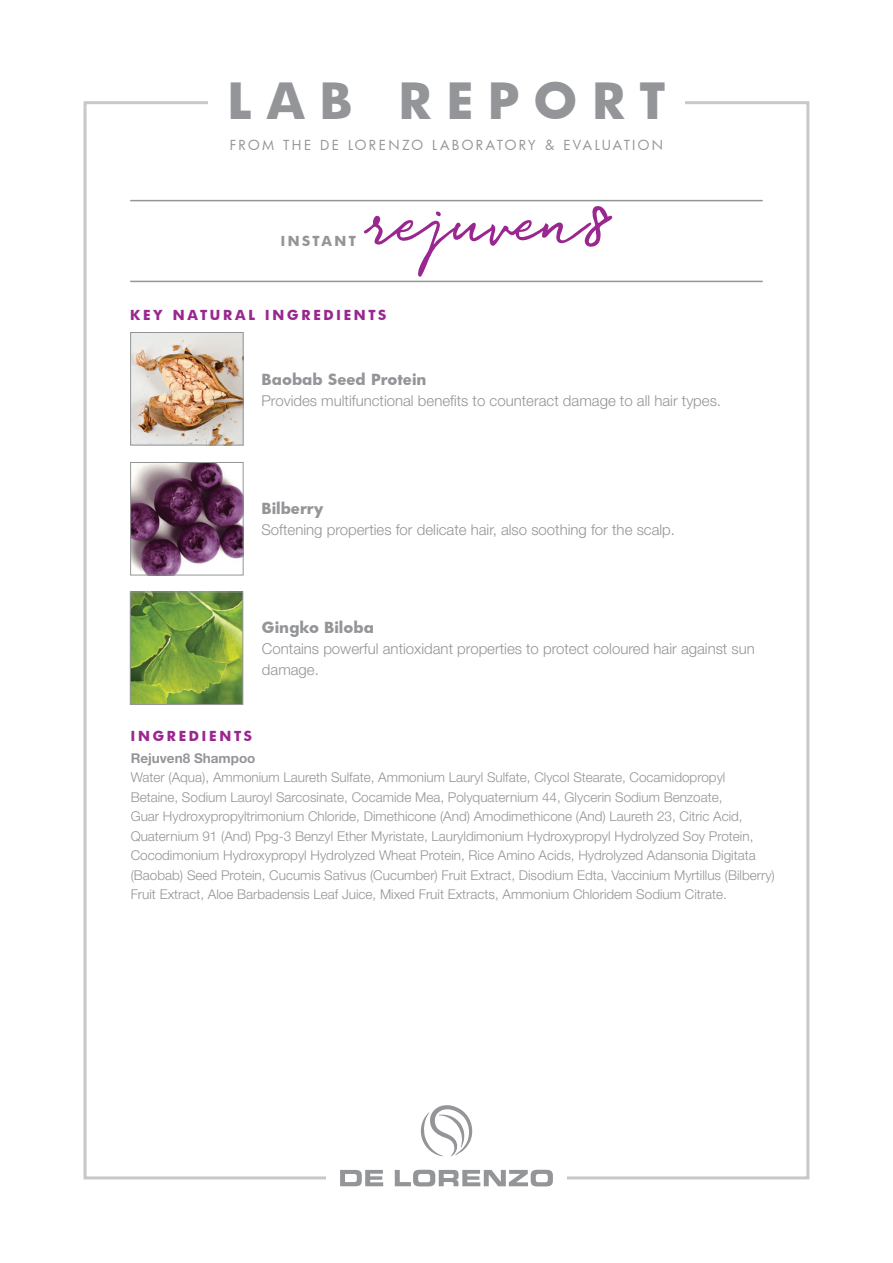
<style>
.page{position:relative;width:893px;height:1263px;background:#fff}
.page>*{position:absolute;margin:0;border:0;box-sizing:border-box;transform-origin:0 0}
.t1{font:700 48.75px "Futura";letter-spacing:.3em;color:#939598}
.t2{font:300 15px/21px "Helvetica Neue LT Std";color:#939598}
.t3{font:700 15px "Futura";color:#939598}
.t4{font:300 13.5px/19.5px "Helvetica Neue LT Std";color:#939598}
.t5{font:13.5px "Futura";letter-spacing:.18em;color:#939598}
.t6{font:700 13.5px "Futura";letter-spacing:.2em;color:#99278f}
.t7{font:700 13.5px "Helvetica Neue LT Std";color:#939598}
.t8{font:700 13.5px "Futura";letter-spacing:.18em;color:#939598}
</style>
<div class="page">
<svg style="left:340px;top:1170px;width:43px;height:16px"></svg>
<svg style="left:395px;top:1170px;width:158px;height:16px"></svg>
<svg style="left:420px;top:1105px;width:53px;height:51px"></svg>
<hr style="left:130px;top:200px;width:633px;height:1px;background:#939598">
<hr style="left:130px;top:281px;width:633px;height:1px;background:#939598">
<img style="left:132px;top:334px;width:109px;height:109px">
<div style="left:130px;top:332px;width:113px;height:113px;border:1px solid #939598"></div>
<img style="left:132px;top:464px;width:109px;height:109px">
<div style="left:130px;top:462px;width:113px;height:113px;border:1px solid #939598"></div>
<img style="left:132px;top:594px;width:109px;height:109px">
<div style="left:130px;top:592px;width:113px;height:113px;border:1px solid #939598"></div>
<svg style="left:364px;top:206px;width:249px;height:71px"></svg>
<h1 class="t1" style="left:227px;top:66px;width:440px">LAB REPORT</h1>
<p class="t5" style="left:230px;top:136px;width:435px">FROM THE DE LORENZO LABORATORY &amp; EVALUATION</p>
<p class="t8" style="left:281px;top:232px;width:77px">INSTANT</p>
<p class="t6" style="left:130px;top:306px;width:258px">KEY NATURAL INGREDIENTS</p>
<p class="t3" style="left:261px;top:369px;width:167px">Baobab Seed Protein</p>
<p class="t2" style="left:261px;top:390px;width:461px">Provides multifunctional benefits to counteract damage to all hair types.</p>
<p class="t3" style="left:261px;top:498px;width:64px">Bilberry</p>
<p class="t2" style="left:261px;top:519px;width:415px">Softening properties for delicate hair, also soothing for the scalp.</p>
<p class="t3" style="left:262px;top:616px;width:114px">Gingko Biloba</p>
<p class="t2" style="left:262px;top:637px;width:494px">Contains powerful antioxidant properties to protect coloured hair against sun damage.</p>
<p class="t6" style="left:131px;top:726px;width:123px">INGREDIENTS</p>
<p class="t7" style="left:131px;top:750px;width:126px">Rejuven8 Shampoo</p>
<p class="t4" style="left:131px;top:767px;width:646px">Water (Aqua), Ammonium Laureth Sulfate, Ammonium Lauryl Sulfate, Clycol Stearate, Cocamidopropyl Betaine, Sodium Lauroyl Sarcosinate, Cocamide Mea, Polyquaternium 44, Glycerin Sodium Benzoate,<br>Guar Hydroxypropyltrimonium Chloride, Dimethicone (And) Amodimethicone (And) Laureth 23, Citric Acid, Quaternium 91 (And) Ppg-3 Benzyl Ether Myristate, Lauryldimonium Hydroxypropyl Hydrolyzed Soy Protein, Cocodimonium Hydroxypropyl Hydrolyzed Wheat Protein, Rice Amino Acids, Hydrolyzed Adansonia Digitata (Baobab) Seed Protein, Cucumis Sativus (Cucumber) Fruit Extract, Disodium Edta, Vaccinium Myrtillus (Bilberry)<br>Fruit Extract, Aloe Barbadensis Leaf Juice, Mixed Fruit Extracts, Ammonium Chloridem Sodium Citrate.</p>
</div>
